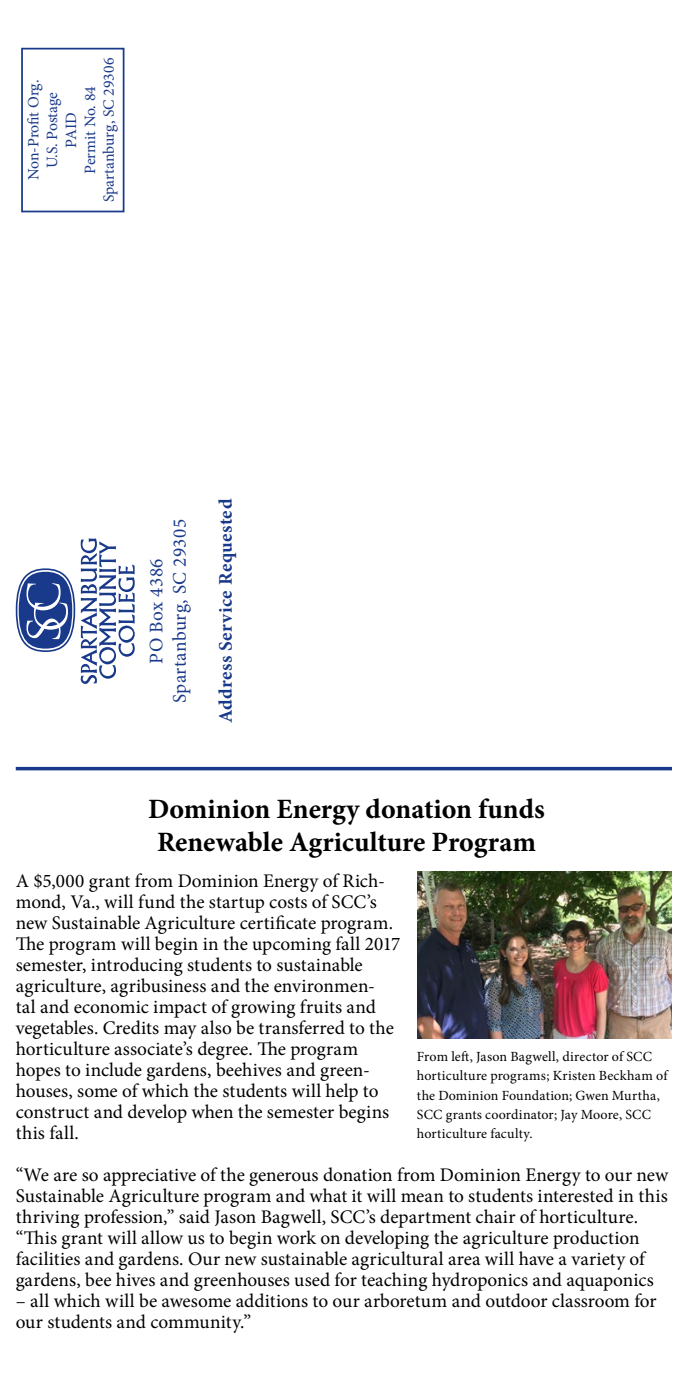
<style>
.page{position:relative;width:693px;height:1386px;background:#fff}
.page>*{position:absolute;margin:0;border:0;box-sizing:border-box;transform-origin:0 0}
.t1{font:700 28px/33.6px "Minion Pro";color:#000;text-align:center}
.t2{font:19.25px/21px "Minion Pro";letter-spacing:.005em;color:#000}
.t3{font:19.25px/23.1px "Minion Pro";letter-spacing:.02em;color:#19398a;text-align:center}
.t4{font:700 19.25px "Minion Pro";letter-spacing:.02em;color:#19398a}
.t5{font:15.75px/18.9px "Minion Pro";letter-spacing:-.005em;color:#19398a;text-align:center}
.t6{font:14px/19.2px "Minion Pro";letter-spacing:.015em;color:#000}
</style>
<div class="page">
<svg style="left:81px;top:538px;width:54px;height:146px"></svg>
<div style="left:16px;top:568px;width:59px;height:84px;border:2px solid #19398a;border-radius:50%"></div>
<div style="left:19px;top:572px;width:53px;height:77px;background:#19398a;border-radius:50%"></div>
<svg style="left:26px;top:583px;width:42px;height:56px"></svg>
<div style="left:21px;top:48px;width:103px;height:164px;border:2px solid #19398a"></div>
<img style="left:418px;top:871px;width:254px;height:167px">
<hr style="left:16px;top:767px;width:656px;height:3px;background:#19398a">
<p class="t5" style="left:24px;top:202px;width:146px;rotate:-90deg">Non-Profit Org.<br>U.S. Postage<br>PAID<br>Permit No. 84<br>Spartanburg, SC 29306</p>
<p class="t3" style="left:145px;top:703px;width:186px;rotate:-90deg">PO Box 4386<br>Spartanburg, SC 29305</p>
<p class="t4" style="left:212px;top:723px;width:226px;rotate:-90deg">Address Service Requested</p>
<h1 class="t1" style="left:148px;top:792px;width:398px">Dominion Energy donation funds<br>Renewable Agriculture Program</h1>
<p class="t2" style="left:16px;top:871px;width:386px">A $5,000 grant from Dominion Energy of Rich&shy;mond, Va., will fund the startup costs of SCC’s new Sustainable Agriculture certificate program.<br>The program will begin in the upcoming fall 2017 semester, introducing students to sustainable agriculture, agribusiness and the environmen-<br>tal and economic impact of growing fruits and vegetables. Credits may also be transferred to the horticulture associate’s degree. The program hopes to include gardens, beehives and green&shy;houses, some of which the students will help to construct and develop when the semester begins this fall.</p>
<p class="t2" style="left:16px;top:1165px;width:654px">“We are so appreciative of the generous donation from Dominion Energy to our new Sustainable Agriculture program and what it will mean to students interested in this thriving profession,” said Jason Bagwell, SCC’s department chair of horticulture. “This grant will allow us to begin work on developing the agriculture production facilities and gardens. Our new sustainable agricultural area will have a variety of gardens, bee hives and greenhouses used for teaching hydroponics and aquaponics</p>
<p class="t2" style="left:16px;top:1291px;width:642px">– all which will be awesome additions to our arboretum and outdoor classroom for our students and community.”</p>
<p class="t6" style="left:417px;top:1047px;width:252px">From left, Jason Bagwell, director of SCC horticulture programs; Kristen Beckham of the Dominion Foundation; Gwen Murtha, SCC grants coordinator; Jay Moore, SCC horticulture faculty.</p>
</div>
